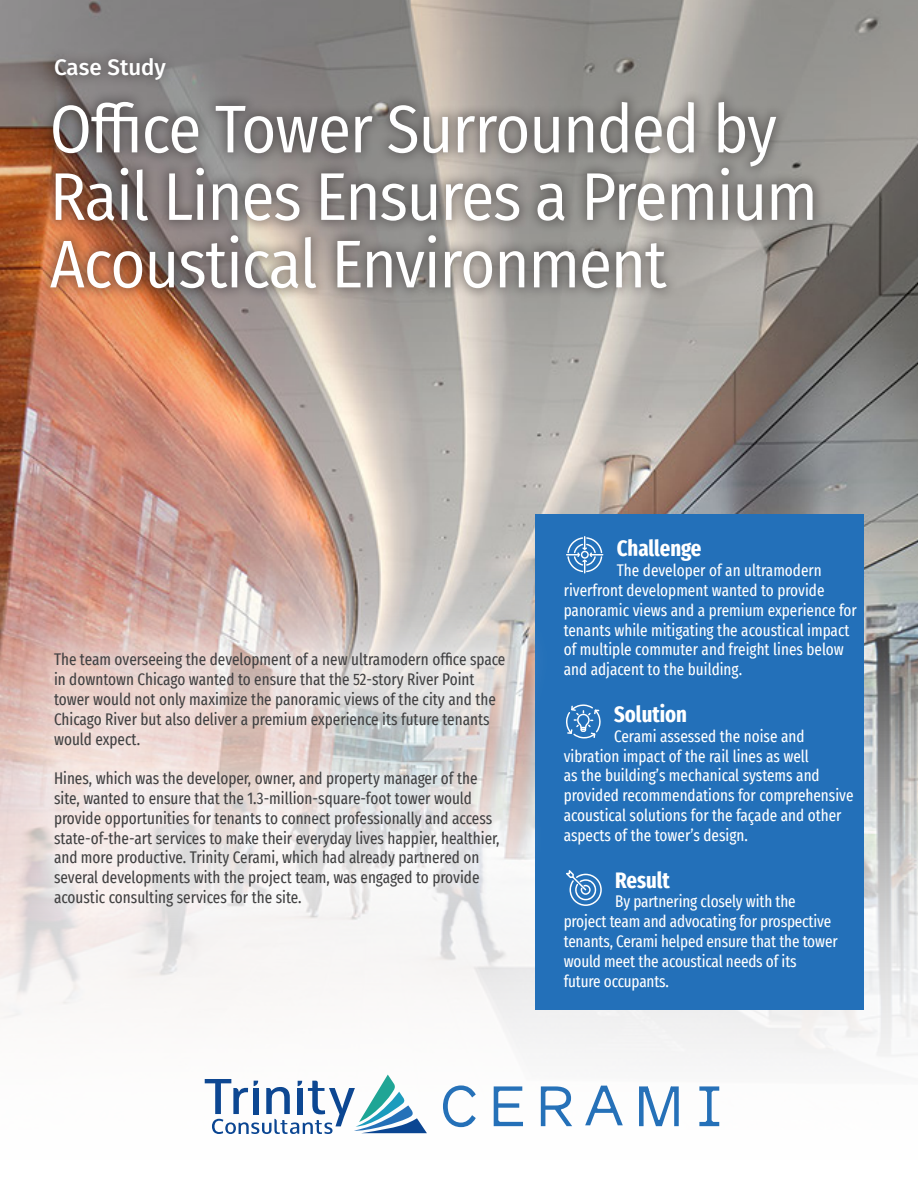
<style>
.page{position:relative;width:918px;height:1188px;background:#fff}
.page>*{position:absolute;margin:0;border:0;box-sizing:border-box;transform-origin:0 0}
.H1_-_Case_Study{font:67.5px/67.5px "Fira Sans Condensed";letter-spacing:-.02em;color:#fff}
.Titles_in_Callout_box{font:700 extra-condensed 22.5px "Fira Sans";color:#fff}
.Case_Study_-_BU{font:500 22.5px "Fira Sans";color:#fff}
.Copy_in_Callout_Box{font:700 extra-condensed 22.5px "Fira Sans";color:#fff}
.Case_Study_Body_Copy{font:extra-condensed 16.5px/19.8px "Fira Sans";color:#414142}
.Copy_in_Callout_Box-2{font:extra-condensed 16.5px/19.8px "Fira Sans";letter-spacing:-.005em;color:#fff}
.Case_Study_Body_Copy-2{font:extra-condensed 16.5px/19.8px "Fira Sans";color:#fff}
</style>
<div class="page">
<img style="left:0;top:419px;width:918px;height:715px">
<svg style="left:0;top:0;width:918px;height:419px;background:#a09086"></svg>
<div style="left:38px;top:90px;width:788px;height:211px;background:#231f20;opacity:.5"></div>
<div style="left:43px;top:46px;width:134px;height:46px;background:#231f20;opacity:.5"></div>
<div style="left:536px;top:514px;width:328px;height:496px;background:#2370b9"></div>
<svg style="left:566px;top:536px;width:37px;height:37px"></svg>
<svg style="left:566px;top:704px;width:35px;height:34px"></svg>
<svg style="left:566px;top:870px;width:36px;height:36px"></svg>
<div style="left:4px;top:602px;width:550px;height:354px;background:#fff;opacity:.5"></div>
<p class="Case_Study_-_BU" style="left:54px;top:49px;width:114px">Case Study</p>
<p class="H1_-_Case_Study" style="left:50px;top:93px;width:770px">Office Tower Surrounded by<br>Rail Lines Ensures a Premium<br>Acoustical Environment</p>
<p class="Case_Study_Body_Copy" style="left:54px;top:649px;width:453px">The team overseeing the development of a new ultramodern office space in downtown Chicago wanted to ensure that the 52-story River Point tower would not only maximize the panoramic views of the city and the Chicago River but also deliver a premium experience its future tenants would expect.</p>
<p class="Case_Study_Body_Copy" style="left:54px;top:768px;width:447px">Hines, which was the developer, owner, and property manager of the site, wanted to ensure that the 1.3-million-square-foot tower would provide opportunities for tenants to connect professionally and access state-of-the-art services to make their everyday lives happier, healthier, and more productive. Trinity Cerami, which had already partnered on several developments with the project team, was engaged to provide acoustic consulting services for the site.</p>
<p class="Titles_in_Callout_box" style="left:617px;top:530px;width:86px">Challenge</p>
<p class="Copy_in_Callout_Box-2" style="left:564px;top:560px;width:295px;text-indent:53px">The developer of an ultramodern riverfront development wanted to provide panoramic views and a premium experience for tenants while mitigating the acoustical impact of multiple commuter and freight lines below and adjacent to the building.</p>
<p class="Copy_in_Callout_Box" style="left:614px;top:695px;width:74px">Solution</p>
<p class="Case_Study_Body_Copy-2" style="left:564px;top:726px;width:291px;text-indent:50px">Cerami assessed the noise and vibration impact of the rail lines as well<br>as the building’s mechanical systems and provided recommendations for comprehensive acoustical solutions for the façade and other aspects of the tower’s design.</p>
<p class="Titles_in_Callout_box" style="left:615px;top:861px;width:56px">Result</p>
<p class="Copy_in_Callout_Box-2" style="left:564px;top:891px;width:275px;text-indent:52px">By partnering closely with the project team and advocating for prospective tenants, Cerami helped ensure that the tower would meet the acoustical needs of its future occupants.</p>
</div>
